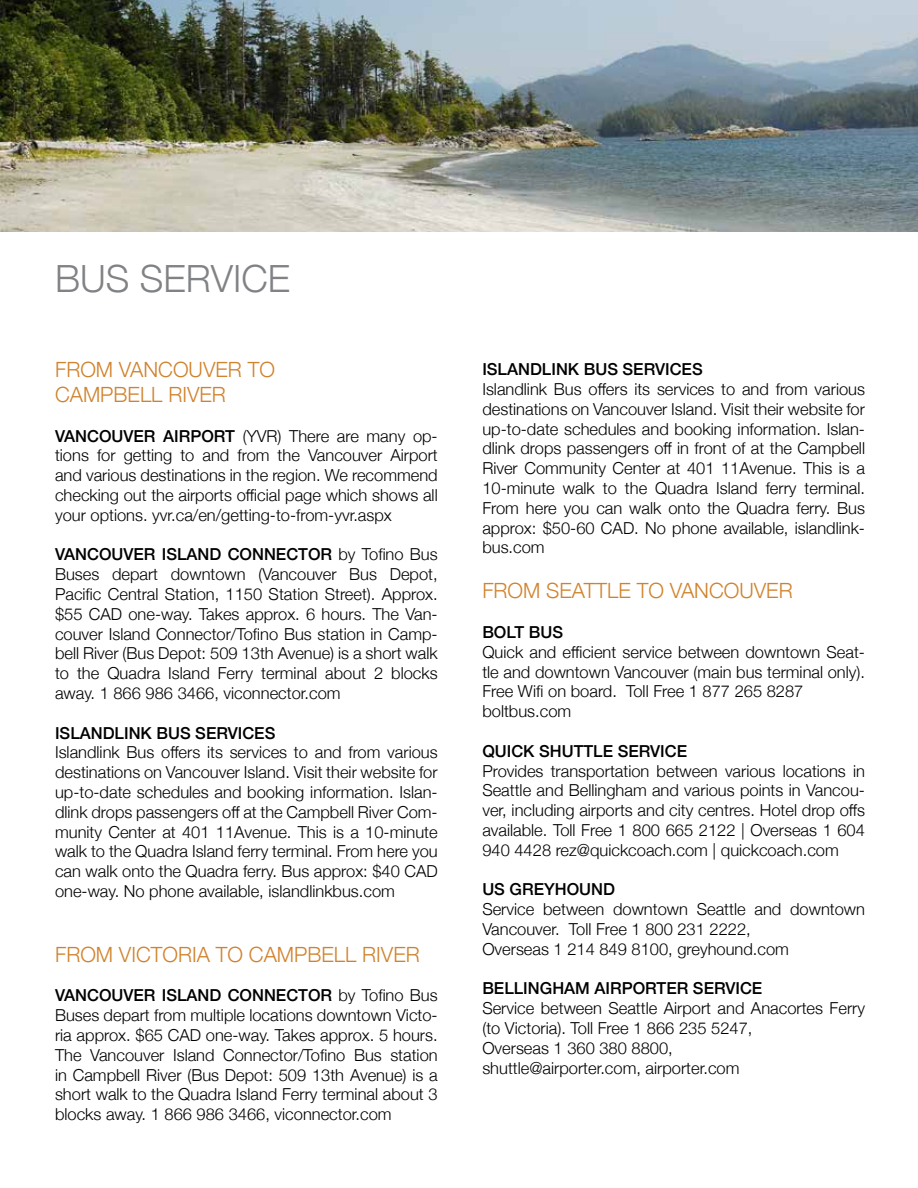
<style>
.page{position:relative;width:918px;height:1188px;background:#fff}
.page>*{position:absolute;margin:0;border:0;box-sizing:border-box;transform-origin:0 0}
.t1{font:300 37.5px "Helvetica Neue";color:#808285}
.t2{font:300 21px/25.2px "Helvetica Neue";color:#d0822c}
.t3{font:300 16.5px/19.8px "Helvetica Neue";color:#000;text-align:justify}
.t4{font:500 16.5px "Helvetica Neue";color:#000}
.s1{font-weight:500}
</style>
<div class="page">
<img style="left:0;top:0;width:918px;height:232px">
<h1 class="t1" style="left:55px;top:249px;width:237px">BUS SERVICE</h1>
<p class="t2" style="left:55px;top:355px;width:221px">FROM VANCOUVER TO<br>CAMPBELL RIVER</p>
<p class="t3" style="left:55px;top:425px;width:384px"><span class="s1">VANCOUVER AIRPORT</span> (YVR) There are many op&shy;tions for getting to and from the Vancouver Airport and various destinations in the region. We recommend checking out the airports official page which shows all your options. yvr.ca/en/getting-to-from-yvr.aspx</p>
<p class="t3" style="left:55px;top:543px;width:384px"><span class="s1">VANCOUVER ISLAND CONNECTOR</span> by Tofino Bus Buses depart downtown (Vancouver Bus Depot, Pacific Central Station, 1150 Station Street). Approx. $55 CAD one-way. Takes approx. 6 hours. The Van&shy;couver Island Connector/Tofino Bus station in Camp&shy;bell River (Bus Depot: 509 13th Avenue) is a short walk to the Quadra Island Ferry terminal about 2 blocks away. 1 866 986 3466, viconnector.com</p>
<p class="t4" style="left:55px;top:719px;width:222px">ISLANDLINK BUS SERVICES</p>
<p class="t3" style="left:55px;top:741px;width:384px">Islandlink Bus offers its services to and from various destinations on Vancouver Island. Visit their website for up-to-date schedules and booking information. Islan&shy;dlink drops passengers off at the Campbell River Com&shy;munity Center at 401 11Avenue. This is a 10-minute walk to the Quadra Island ferry terminal. From here you can walk onto the Quadra ferry. Bus approx: $40 CAD one-way. No phone available, islandlinkbus.com</p>
<p class="t2" style="left:55px;top:940px;width:366px">FROM VICTORIA TO CAMPBELL RIVER</p>
<p class="t3" style="left:55px;top:984px;width:384px"><span class="s1">VANCOUVER ISLAND CONNECTOR</span> by Tofino Bus Buses depart from multiple locations downtown Victo&shy;ria approx. $65 CAD one-way. Takes approx. 5 hours.<br>The Vancouver Island Connector/Tofino Bus station in Campbell River (Bus Depot: 509 13th Avenue) is a short walk to the Quadra Island Ferry terminal about 3 blocks away. 1 866 986 3466, viconnector.com</p>
<p class="t4" style="left:482px;top:356px;width:222px">ISLANDLINK BUS SERVICES</p>
<p class="t3" style="left:482px;top:378px;width:384px">Islandlink Bus offers its services to and from various destinations on Vancouver Island. Visit their website for up-to-date schedules and booking information. Islan&shy;dlink drops passengers off in front of at the Campbell River Community Center at 401 11Avenue. This is a 10-minute walk to the Quadra Island ferry terminal.<br>From here you can walk onto the Quadra ferry. Bus approx: $50-60 CAD. No phone available, islandlink&shy;bus.com</p>
<p class="t2" style="left:482px;top:577px;width:312px">FROM SEATTLE TO VANCOUVER</p>
<p class="t4" style="left:482px;top:619px;width:82px">BOLT BUS</p>
<p class="t3" style="left:482px;top:641px;width:384px;text-align:left">Quick and efficient service between downtown Seat&shy;tle and downtown Vancouver (main bus terminal only).<br>Free Wifi on board. Toll Free 1 877 265 8287 boltbus.com</p>
<p class="t4" style="left:482px;top:738px;width:206px">QUICK SHUTTLE SERVICE</p>
<p class="t3" style="left:482px;top:760px;width:384px">Provides transportation between various locations in Seattle and Bellingham and various points in Vancou&shy;ver, including airports and city centres. Hotel drop offs available. Toll Free 1 800 665 2122 | Overseas 1 604<br>940 4428 rez@quickcoach.com | quickcoach.com</p>
<p class="t4" style="left:482px;top:876px;width:134px">US GREYHOUND</p>
<p class="t3" style="left:482px;top:898px;width:384px;text-align:left">Service between downtown Seattle and downtown<br>Vancouver. Toll Free 1 800 231 2222,<br>Overseas 1 214 849 8100, greyhound.com</p>
<p class="t4" style="left:482px;top:975px;width:281px">BELLINGHAM AIRPORTER SERVICE</p>
<p class="t3" style="left:482px;top:997px;width:384px;text-align:left">Service between Seattle Airport and Anacortes Ferry (to Victoria). Toll Free 1 866 235 5247,<br>Overseas 1 360 380 8800,<br>shuttle@airporter.com, airporter.com</p>
</div>
